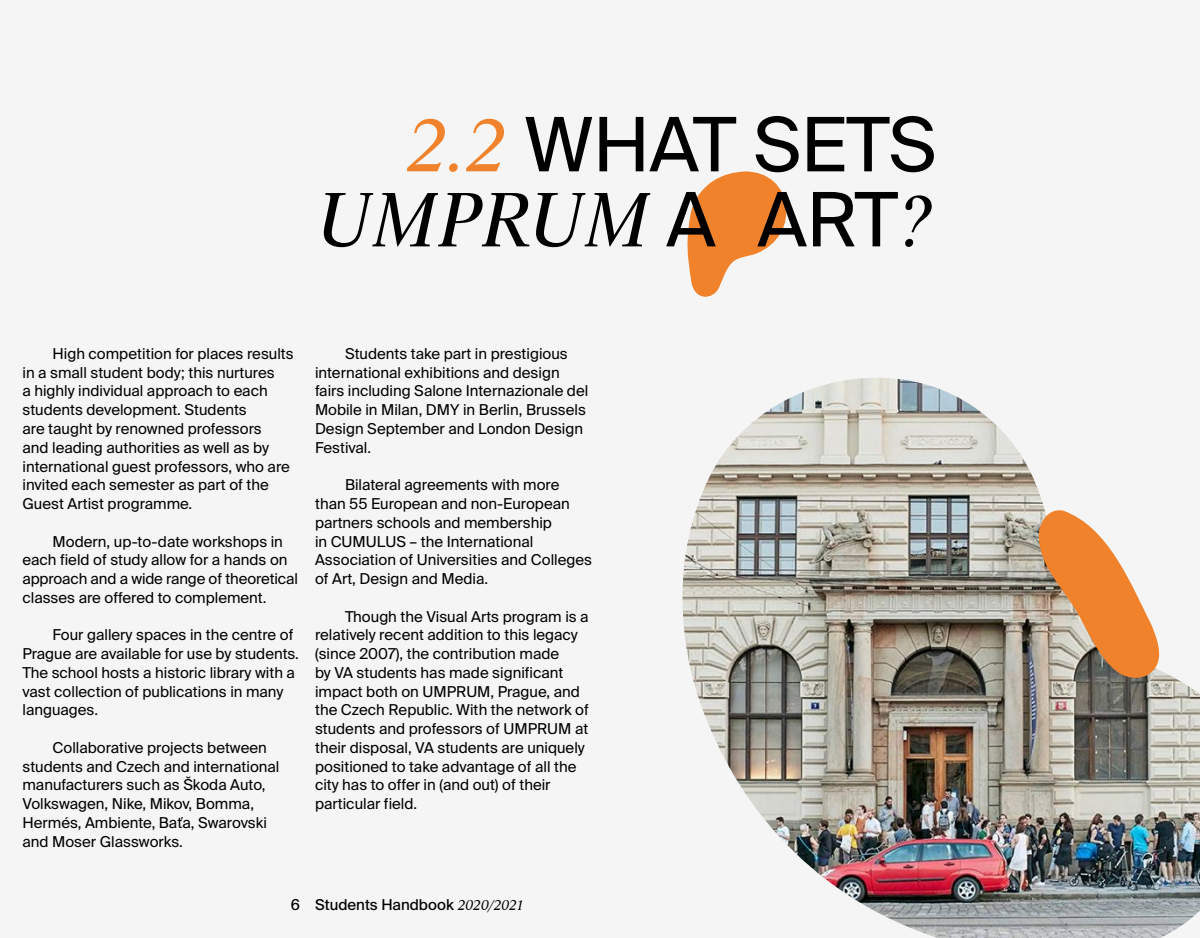
<style>
.page{position:relative;width:1200px;height:938px;background:#f5f5f5}
.page>*{position:absolute;margin:0;border:0;box-sizing:border-box;transform-origin:0 0}
.t1{font:italic 80px "Life T";letter-spacing:-.005em;color:#000}
.t2{font:75px "Suisse Intl";letter-spacing:-.005em;color:#000}
.t3{font:15px/18.8px "Suisse Intl";color:#000}
.t4{font:15px "Suisse Intl";color:#000}
.s1{font-family:"Life T";font-style:italic;font-size:80px;color:#f0822b}
.s2{font-family:"Suisse Intl";font-style:normal;font-size:75px}
.s3{font-family:"Suisse Intl";font-style:normal;font-size:75px;color:#f0822b}
.s4{font-size:75px}
.s5{font-family:"Life T";font-style:italic}
</style>
<div class="page">
<svg style="left:687px;top:171px;width:100px;height:126px"></svg>
<img style="left:682px;top:378px;width:518px;height:559px">
<svg style="left:1038px;top:507px;width:126px;height:173px"></svg>
<h2 class="t2" style="left:405px;top:102px;width:533px"><span class="s1">2.2</span> WHAT SETS</h2>
<h1 class="t1" style="left:315px;top:175px;width:616px">UMPRUM <span class="s2">A</span><span class="s3">P</span><span class="s2">ART</span><span class="s4">?</span></h1>
<p class="t3" style="left:22px;top:344px;width:273px;text-indent:30px">High competition for places results in a small student body; this nurtures<br>a highly individual approach to each students development. Students<br>are taught by renowned professors<br>and leading authorities as well as by international guest professors, who are invited each semester as part of the Guest Artist programme.</p>
<p class="t3" style="left:22px;top:532px;width:277px;text-indent:30px">Modern, up-to-date workshops in each field of study allow for a hands on approach and a wide range of theoretical classes are offered to complement.</p>
<p class="t3" style="left:22px;top:625px;width:278px;text-indent:30px">Four gallery spaces in the centre of Prague are available for use by students.<br>The school hosts a historic library with a vast collection of publications in many languages.</p>
<p class="t3" style="left:22px;top:738px;width:259px;text-indent:30px">Collaborative projects between students and Czech and international manufacturers such as Škoda Auto,<br>Volkswagen, Nike, Mikov, Bomma,<br>Hermés, Ambiente, Baťa, Swarovski and Moser Glassworks.</p>
<p class="t3" style="left:315px;top:344px;width:275px;text-indent:30px">Students take part in prestigious international exhibitions and design fairs including Salone Internazionale del Mobile in Milan, DMY in Berlin, Brussels Design September and London Design Festival.</p>
<p class="t3" style="left:315px;top:475px;width:279px;text-indent:30px">Bilateral agreements with more than 55 European and non-European partners schools and membership<br>in CUMULUS – the International<br>Association of Universities and Colleges of Art, Design and Media.</p>
<p class="t3" style="left:315px;top:607px;width:275px;text-indent:30px">Though the Visual Arts program is a relatively recent addition to this legacy (since 2007), the contribution made<br>by VA students has made significant impact both on UMPRUM, Prague, and the Czech Republic. With the network of students and professors of UMPRUM at their disposal, VA students are uniquely positioned to take advantage of all the city has to offer in (and out) of their particular field.</p>
<p class="t4" style="left:291px;top:896px;width:235px">6 Students Handbook <span class="s5">2020/2021</span></p>
</div>
